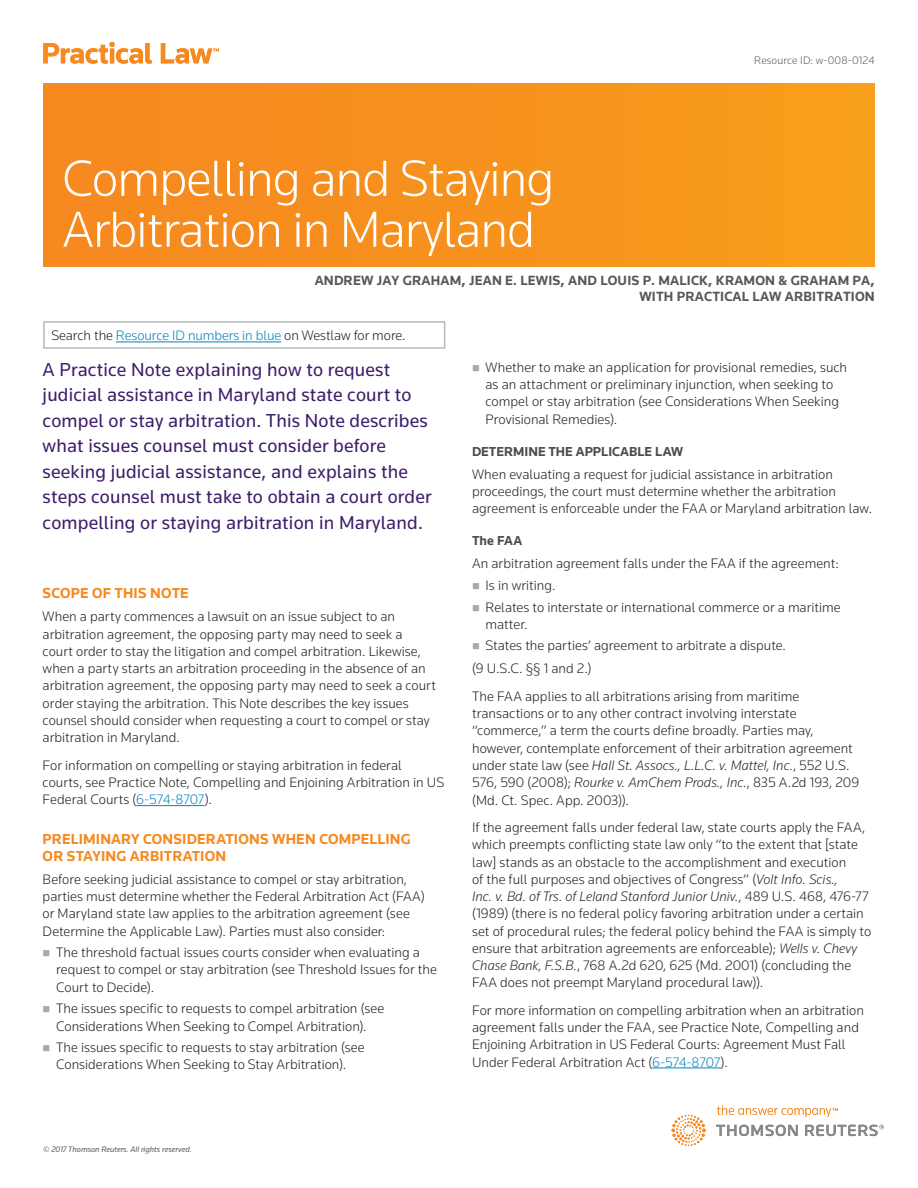
<style>
.page{position:relative;width:918px;height:1188px;background:#fff}
.page>*{position:absolute;margin:0;border:0;box-sizing:border-box;transform-origin:0 0}
.t1{font:300 52.5px/51px "Knowledge";letter-spacing:-.02em;color:#fff}
.t2{font:19.5px/25.5px "Knowledge";letter-spacing:.01em;color:#3e1d6b}
.t3{font:700 15px/16.5px "Knowledge";letter-spacing:.015em;color:#f6891f}
.t4{font:300 14.25px/17.2px "Knowledge";color:#231f20}
.t5{font:700 13.8px/15.8px "Knowledge";letter-spacing:.01em;color:#57585a;text-align:right}
.t6{font:700 13.5px "Knowledge";color:#4b4c4d}
.t7{font:300 11.25px "Knowledge";letter-spacing:.01em;color:#57585a}
.t8{font:italic 8.25px "Knowledge";color:#57585a}
.s1{color:#0083bf}
.s2{font-style:italic}
</style>
<div class="page">
<svg style="left:43px;top:42px;width:176px;height:22px"></svg>
<svg style="left:672px;top:1106px;width:212px;height:40px"></svg>
<hr style="left:116px;top:342px;width:165px;height:1px;background:#0083bf">
<div style="left:43px;top:321px;width:402px;height:28px;border:2px solid #b8b9bc"></div>
<div style="left:43px;top:84px;width:832px;height:183px;background:#f6911e"></div>
<hr style="left:136px;top:805px;width:69px;height:1px;background:#0083bf">
<hr style="left:652px;top:1068px;width:69px;height:1px;background:#0083bf">
<h1 class="t1" style="left:62px;top:152px;width:494px">Compelling and Staying<br>Arbitration in Maryland</h1>
<p class="t7" style="left:754px;top:53px;width:122px">Resource ID: w-008-0124</p>
<p class="t5" style="left:315px;top:273px;width:354px">ANDREW JAY GRAHAM, JEAN E. LEWIS, AND LOUIS P. MAL</p>
<p class="t5" style="left:639px;top:273px;width:237px">ICK, KRAMON &amp; GRAHAM PA,<br>WITH PRACTICAL LAW ARBITRATION</p>
<p class="t4" style="left:51px;top:327px;width:356px">Search the <span class="s1">Resource ID numbers in blue</span> on Westlaw for more.</p>
<p class="t2" style="left:43px;top:356px;width:390px">A Practice Note explaining how to request judicial assistance in Maryland state court to compel or stay arbitration. This Note describes what issues counsel must consider before seeking judicial assistance, and explains the steps counsel must take to obtain a court order compelling or staying arbitration in Maryland.</p>
<p class="t3" style="left:43px;top:585px;width:148px">SCOPE OF THIS NOTE</p>
<p class="t4" style="left:43px;top:608px;width:395px">When a party commences a lawsuit on an issue subject to an arbitration agreement, the opposing party may need to seek a court order to stay the litigation and compel arbitration. Likewise, when a party starts an arbitration proceeding in the absence of an arbitration agreement, the opposing party may need to seek a court order staying the arbitration. This Note describes the key issues counsel should consider when requesting a court to compel or stay arbitration in Maryland.</p>
<p class="t4" style="left:43px;top:756px;width:403px">For information on compelling or staying arbitration in federal courts, see Practice Note, Compelling and Enjoining Arbitration in US<br>Federal Courts (<span class="s1">6-574-8707</span>).</p>
<p class="t3" style="left:43px;top:831px;width:368px">PRELIMINARY CONSIDERATIONS WHEN COMPELLING<br>OR STAYING ARBITRATION</p>
<p class="t4" style="left:43px;top:870px;width:384px">Before seeking judicial assistance to compel or stay arbitration, parties must determine whether the Federal Arbitration Act (FAA) or Maryland state law applies to the arbitration agreement (see Determine the Applicable Law). Parties must also consider:</p>
<p class="t4" style="left:56px;top:944px;width:382px">The threshold factual issues courts consider when evaluating a request to compel or stay arbitration (see Threshold Issues for the<br>Court to Decide).</p>
<p class="t4" style="left:56px;top:1000px;width:330px">The issues specific to requests to compel arbitration (see<br>Considerations When Seeking to Compel Arbitration).</p>
<p class="t4" style="left:56px;top:1038px;width:310px">The issues specific to requests to stay arbitration (see<br>Considerations When Seeking to Stay Arbitration).</p>
<p class="t4" style="left:486px;top:358px;width:363px">Whether to make an application for provisional remedies, such as an attachment or preliminary injunction, when seeking to compel or stay arbitration (see Considerations When Seeking Provisional Remedies).</p>
<p class="t6" style="left:472px;top:443px;width:212px">DETERMINE THE APPLICABLE LAW</p>
<p class="t4" style="left:472px;top:465px;width:402px">When evaluating a request for judicial assistance in arbitration proceedings, the court must determine whether the arbitration agreement is enforceable under the FAA or Maryland arbitration law.</p>
<p class="t6" style="left:472px;top:532px;width:52px">THE FAA</p>
<p class="t4" style="left:486px;top:553px;width:357px;line-height:21.6px;text-indent:-14px">An arbitration agreement falls under the FAA if the agreement:<br>Is in writing.<br>Relates to interstate or international commerce or a maritime</p>
<p class="t4" style="left:486px;top:613px;width:302px;line-height:21.6px">matter.<br>States the parties’ agreement to arbitrate a dispute.</p>
<p class="t4" style="left:472px;top:655px;width:329px;line-height:27.5px">(9 U.S.C. §§ 1 and 2.)<br>The FAA applies to all arbitrations arising from maritime</p>
<p class="t4" style="left:472px;top:705px;width:389px">transactions or to any other contract involving interstate “commerce,” a term the courts define broadly. Parties may, however, contemplate enforcement of their arbitration agreement under state law (see <span class="s2">Hall St. Assocs., L.L.C. v. Mattel, Inc.</span>, 552 U.S.<br>576, 590 (2008); <span class="s2">Rourke v. AmChem Prods., Inc.</span>, 835 A.2d 193, 209 (Md. Ct. Spec. App. 2003)).</p>
<p class="t4" style="left:472px;top:818px;width:401px">If the agreement falls under federal law, state courts apply the FAA, which preempts conflicting state law only “to the extent that [state law] stands as an obstacle to the accomplishment and execution<br>of the full purposes and objectives of Congress” (<span class="s2">Volt Info. Scis.,<br>Inc. v. Bd. of Trs. of Leland Stanford Junior Univ.</span>, 489 U.S. 468, 476-77 (1989) (there is no federal policy favoring arbitration under a certain set of procedural rules; the federal policy behind the FAA is simply to ensure that arbitration agreements are enforceable); <span class="s2">Wells v. Chevy Chase Bank, F.S.B.</span>, 768 A.2d 620, 625 (Md. 2001) (concluding the FAA does not preempt Maryland procedural law)).</p>
<p class="t4" style="left:472px;top:1001px;width:393px">For more information on compelling arbitration when an arbitration agreement falls under the FAA, see Practice Note, Compelling and Enjoining Arbitration in US Federal Courts: Agreement Must Fall Under Federal Arbitration Act (<span class="s1">6-574-8707</span>).</p>
<p class="t8" style="left:43px;top:1144px;width:150px">© 2017 Thomson Reuters. All rights reserved.</p>
</div>
